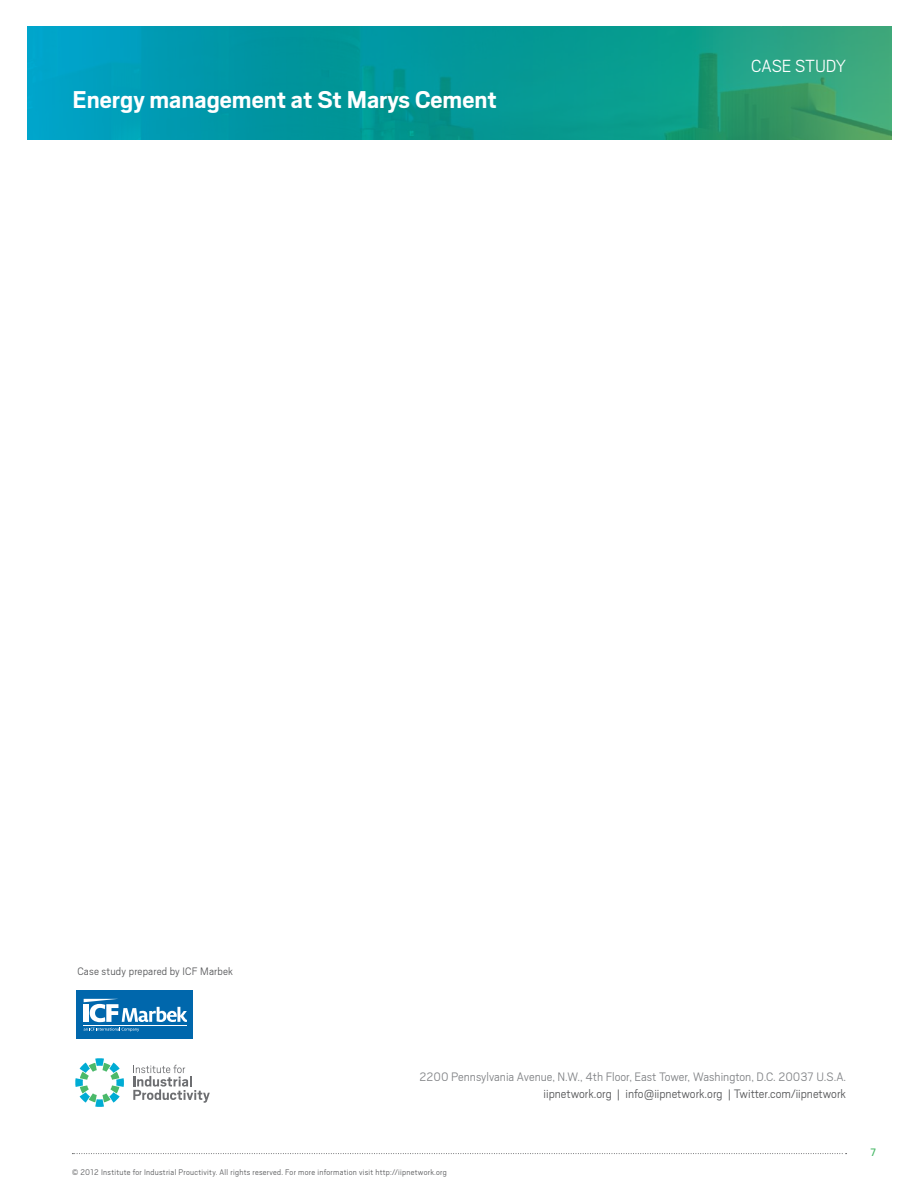
<style>
.page{position:relative;width:918px;height:1188px;background:#fff}
.page>*{position:absolute;margin:0;border:0;box-sizing:border-box;transform-origin:0 0}
.t1{font:700 27px "Scout";color:#fff}
.t2{font:300 19.5px "Scout";letter-spacing:-.01em;color:#fff}
.t3{font:300 13.65px "Scout";color:#818386}
.t4{font:300 13.65px "Scout";color:#58595b}
.t5{font:300 12px "Scout";letter-spacing:.015em;color:#58595b}
.t6{font:12px "Scout";color:#4ab969}
.t7{font:300 9px "Scout";letter-spacing:.03em;color:#58595b}
</style>
<div class="page">
<svg style="left:28px;top:26px;width:864px;height:114px;background:#0c9b98"></svg>
<svg style="left:72px;top:1153px;width:775px;height:1px"></svg>
<svg style="left:133px;top:1065px;width:77px;height:38px"></svg>
<svg style="left:75px;top:1058px;width:49px;height:49px"></svg>
<div style="left:76px;top:990px;width:117px;height:49px;background:#0067ac"></div>
<hr style="left:84px;top:1025px;width:103px;height:1px;background:#fff">
<svg style="left:84px;top:1028px;width:55px;height:4px"></svg>
<svg style="left:84px;top:999px;width:103px;height:23px"></svg>
<h1 class="t1" style="left:73px;top:82px;width:426px">Energy management at St Marys Cement</h1>
<h2 class="t2" style="left:751px;top:53px;width:96px">Case St udy</h2>
<h3 class="t5" style="left:77px;top:963px;width:157px">Case study prepared by ICF Marbek</h3>
<h3 class="t3" style="left:420px;top:1068px;width:428px">2200 Pennsylvania Avenue, N.W., 4th Floor, East Tower, Washington, D.C. 20037 U.S.A.</h3>
<h3 class="t4" style="left:544px;top:1085px;width:304px">iipnetwork.org | info@iipnetwork.org | Twitter.com/iipnetwork</h3>
<p class="t7" style="left:72px;top:1166px;width:376px">© 2012 Institute for Industrial Prouctivity. All rights reserved. For more information visit http://iipnetwork.org</p>
<h3 class="t6" style="left:870px;top:1144px;width:7px">7</h3>
</div>
